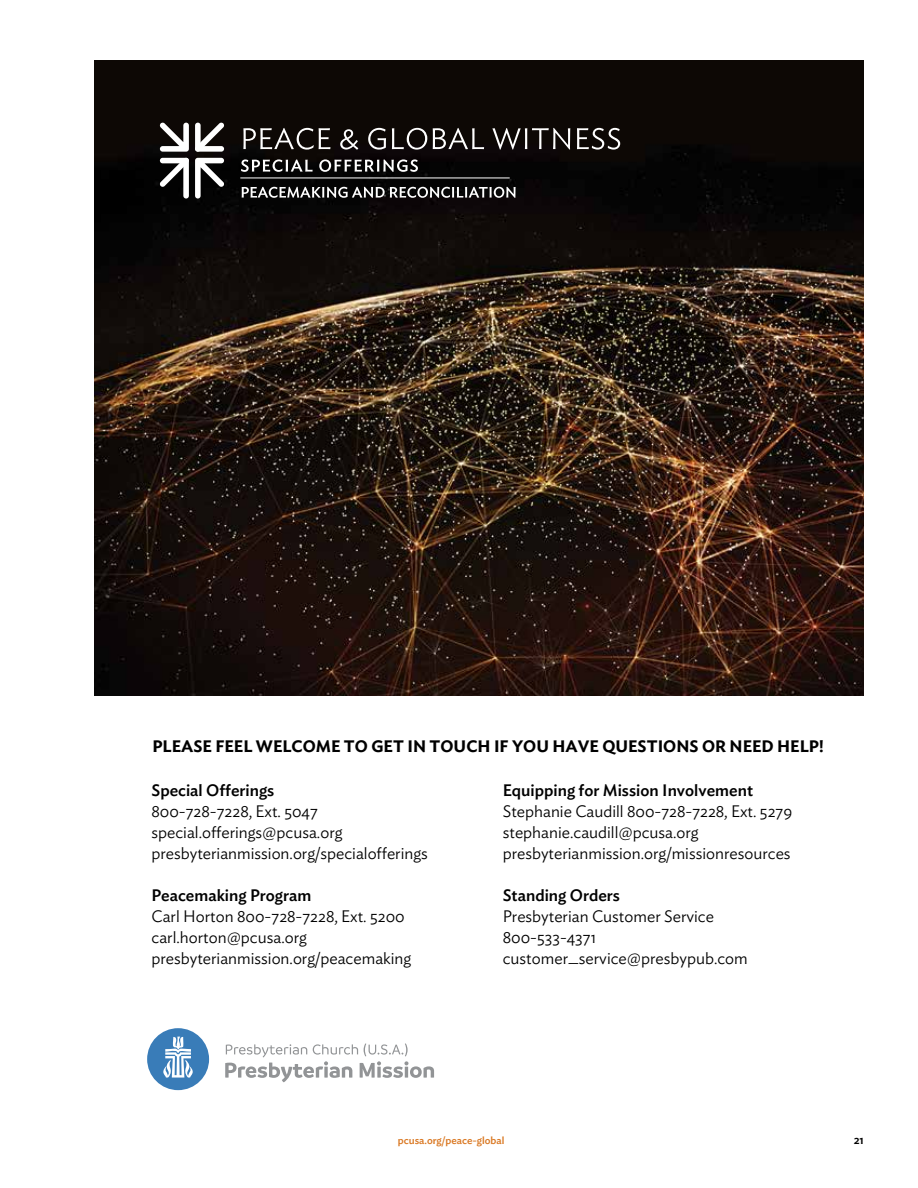
<style>
.page{position:relative;width:918px;height:1188px;background:#fff}
.page>*{position:absolute;margin:0;border:0;box-sizing:border-box;transform-origin:0 0}
.t1{font:300 16.5px/21px "Ideal Sans";color:#000}
.t2{font:500 16.5px "Ideal Sans";color:#000}
.t3{font:600 16.5px "Ideal Sans";color:#000}
.t4{font:500 12px "Ideal Sans";color:#000}
.t5{font:500 10.5px "Ideal Sans";color:#da7924}
</style>
<div class="page">
<img style="left:94px;top:61px;width:770px;height:634px">
<svg style="left:225px;top:1043px;width:209px;height:39px"></svg>
<div style="left:147px;top:1028px;width:62px;height:62px;background:#397cb8;border-radius:50%"></div>
<svg style="left:163px;top:1037px;width:30px;height:41px"></svg>
<svg style="left:160px;top:123px;width:29px;height:29px"></svg>
<svg style="left:195px;top:123px;width:29px;height:29px"></svg>
<svg style="left:195px;top:158px;width:29px;height:41px"></svg>
<svg style="left:160px;top:158px;width:29px;height:41px"></svg>
<svg style="left:243px;top:128px;width:87px;height:22px;background:#484442"></svg>
<svg style="left:340px;top:129px;width:18px;height:21px"></svg>
<svg style="left:368px;top:128px;width:18px;height:22px"></svg>
<svg style="left:392px;top:128px;width:35px;height:22px"></svg>
<svg style="left:433px;top:128px;width:51px;height:21px"></svg>
<svg style="left:492px;top:128px;width:78px;height:22px;background:#433f3e"></svg>
<svg style="left:577px;top:128px;width:43px;height:22px"></svg>
<svg style="left:241px;top:159px;width:72px;height:13px"></svg>
<svg style="left:319px;top:159px;width:99px;height:13px"></svg>
<svg style="left:242px;top:187px;width:274px;height:11px"></svg>
<hr style="left:240px;top:178px;width:270px;height:1px;background:#fff">
<p class="t3" style="left:153px;top:733px;width:673px">PLEASE FEEL WELCOME TO GET IN TOUCH IF YOU HAVE QUESTIONS OR NEED HELP!</p>
<p class="t2" style="left:152px;top:777px;width:124px">Special Offerings</p>
<p class="t1" style="left:152px;top:799px;width:278px">800-728-7228, Ext. 5047 special.offerings@pcusa.org presbyterianmission.org/specialofferings</p>
<p class="t2" style="left:152px;top:882px;width:161px">Peacemaking Program</p>
<p class="t1" style="left:152px;top:904px;width:261px">Carl Horton 800-728-7228, Ext. 5200 carl.horton@pcusa.org presbyterianmission.org/peacemaking</p>
<p class="t2" style="left:503px;top:778px;width:252px">Equipping for Mission Involvement</p>
<p class="t1" style="left:503px;top:799px;width:291px">Stephanie Caudill 800-728-7228, Ext. 5279 stephanie.caudill@pcusa.org presbyterianmission.org/missionresources</p>
<p class="t2" style="left:503px;top:883px;width:119px">Standing Orders</p>
<p class="t1" style="left:503px;top:904px;width:247px">Presbyterian Customer Service<br>800-533-4371 customer_service@presbypub.com</p>
<p class="t5" style="left:398px;top:1132px;width:108px">pcusa.org/peace-global</p>
<p class="t4" style="left:854px;top:1131px;width:12px">21</p>
</div>
